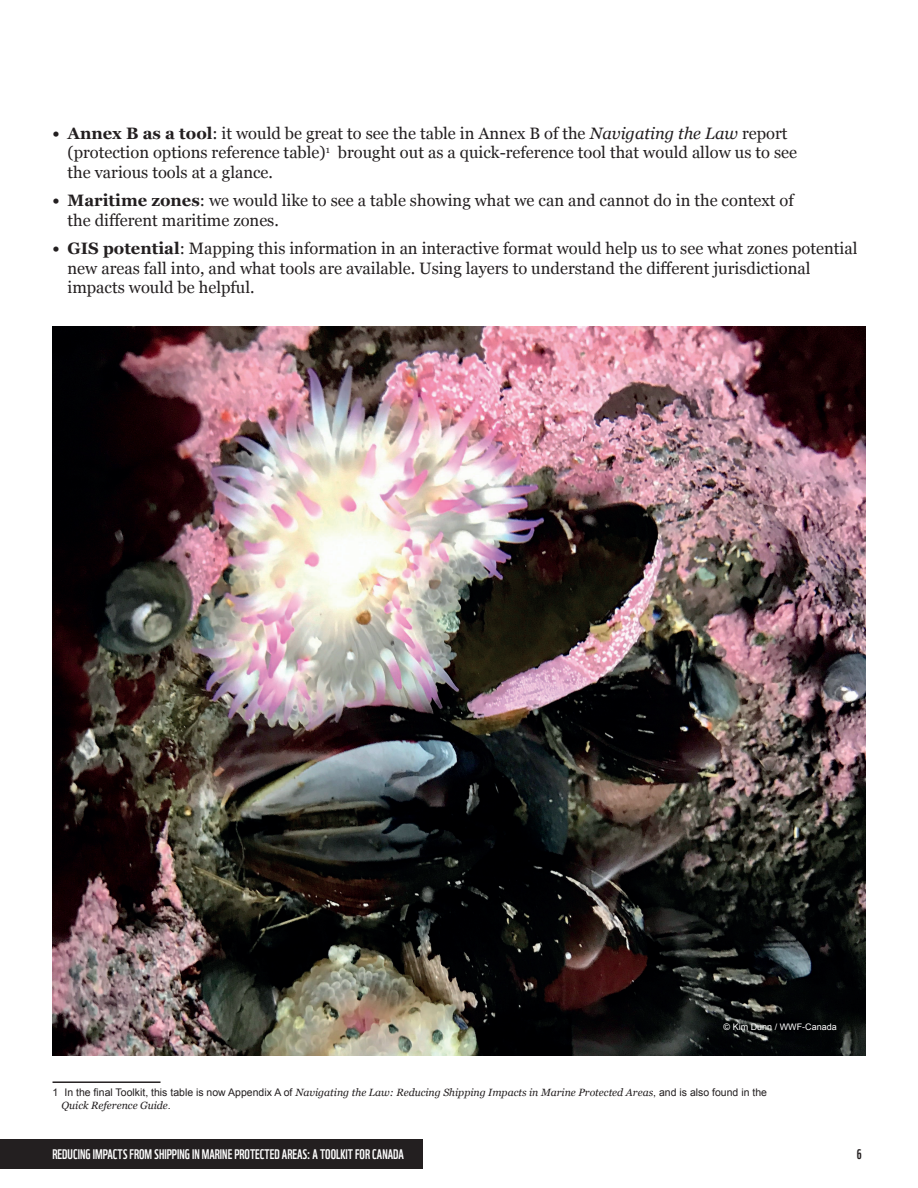
<style>
.page{position:relative;width:918px;height:1188px;background:#fff}
.page>*{position:absolute;margin:0;border:0;box-sizing:border-box;transform-origin:0 0}
.t1{font:16.5px/19.5px "Georgia";color:#231f20}
.t2{font:13.5px "WWF";color:#fff}
.t3{font:13.5px "WWF";color:#231f20}
.t4{font:10.5px "Arial";color:#231f20}
.t5{font:italic 10.5px "Georgia";color:#231f20}
.t6{font:9px "Arial";color:#fff}
.s1{font-weight:700}
.s2{font-style:italic}
.s3{font-family:"Georgia";font-style:italic}
.s4{font-family:"Arial";font-style:normal}
</style>
<div class="page">
<img style="left:52px;top:326px;width:814px;height:729px">
<div style="left:0;top:1139px;width:423px;height:30px;background:#231f20"></div>
<hr style="left:53px;top:1081px;width:108px;height:2px;background:#231f20">
<p class="t1" style="left:68px;top:122px;width:731px;text-indent:-15px"><span class="s1">• Annex B as a tool</span>: it would be great to see the table in Annex B of the <span class="s2">Navigating the Law</span> report (protection options reference table)<sup>1</sup> brought out as a quick-reference tool that would allow us to see the various tools at a glance.</p>
<p class="t1" style="left:68px;top:190px;width:728px;text-indent:-15px"><span class="s1">• Maritime zones</span>: we would like to see a table showing what we can and cannot do in the context of the different maritime zones.</p>
<p class="t1" style="left:68px;top:238px;width:791px;text-indent:-15px"><span class="s1">• GIS potential</span>: Mapping this information in an interactive format would help us to see what zones potential new areas fall into, and what tools are available. Using layers to understand the different jurisdictional impacts would be helpful.</p>
<p class="t6" style="left:724px;top:1021px;width:115px">© Kim Dunn / WWF-Canada</p>
<p class="t4" style="left:53px;top:1085px;width:716px">1 In the final Toolkit, this table is now Appendix A of <span class="s3">Navigating the Law: Reducing Shipping Impacts in Marine Protected Areas</span>, and is also found in the</p>
<p class="t5" style="left:62px;top:1098px;width:111px">Quick Reference Guide<span class="s4">.</span></p>
<p class="t2" style="left:53px;top:1144px;width:353px">REDUCING IMPACTS FROM SHIPPING IN MARINE PROTECTED AREAS: A TOOLKIT FOR CANADA</p>
<p class="t3" style="left:857px;top:1144px;width:6px">6</p>
</div>
